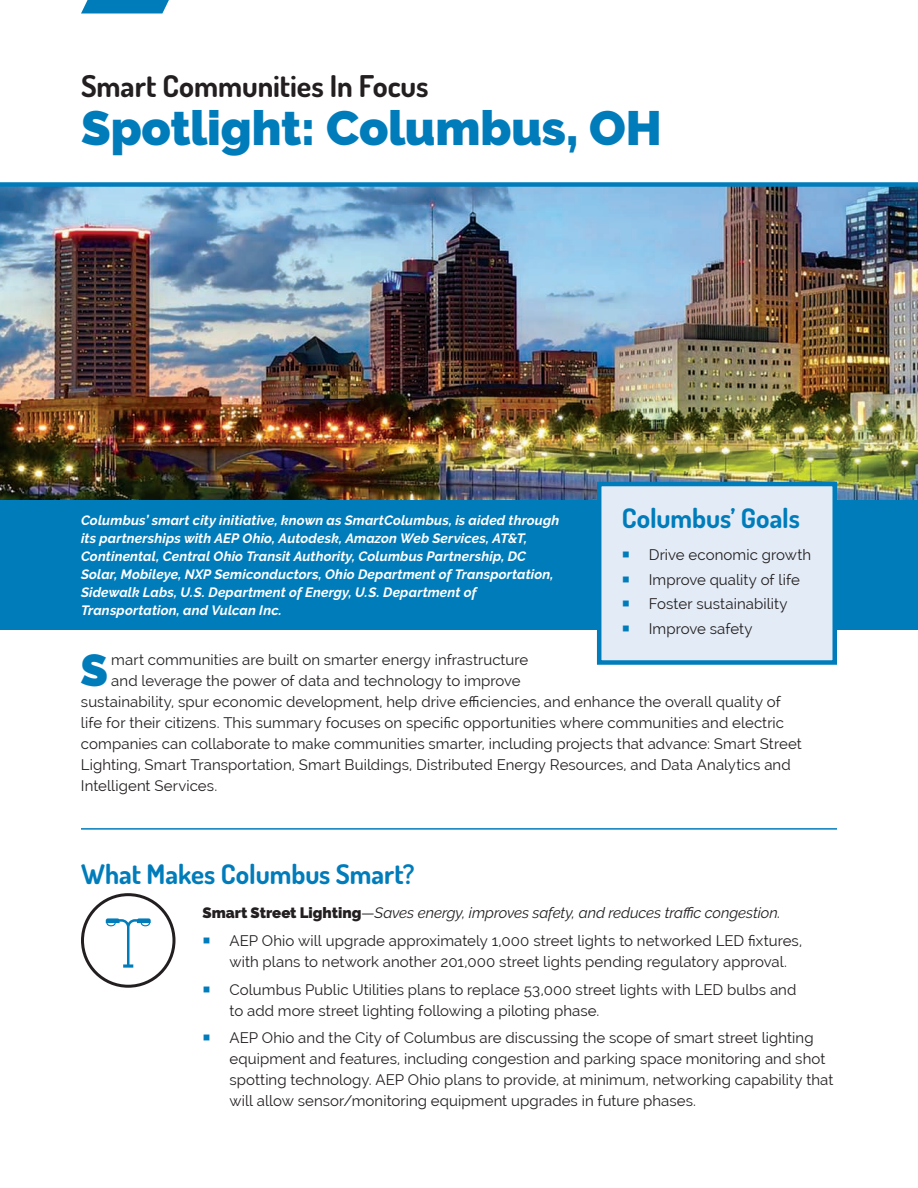
<style>
.page{position:relative;width:918px;height:1188px;background:#fff}
.page>*{position:absolute;margin:0;border:0;box-sizing:border-box;transform-origin:0 0}
.t1{font:900 48px "Raleway";color:#007cbb}
.t2{font:900 44.55px "Raleway";color:#007cbb}
.t3{font:700 30px "Dosis";letter-spacing:-.005em;color:#231f20}
.t4{font:700 27px "Dosis";letter-spacing:-.005em;color:#007cbb}
.t5{font:15px/21px "Raleway";letter-spacing:.005em;color:#231f20}
.t6{font:italic 15px "Raleway";letter-spacing:-.005em;color:#231f20}
.t7{font:italic 700 13.5px/18px "Raleway";letter-spacing:.01em;color:#fff}
.s1{color:#007cbb}
.s2{font-weight:900;font-style:normal}
.s3{font-style:normal}
</style>
<div class="page">
<hr style="left:81px;top:828px;width:756px;height:2px;background:#007cbb">
<img style="left:0;top:187px;width:918px;height:314px">
<div style="left:0;top:182px;width:918px;height:5px;background:#007cbb"></div>
<svg style="left:81px;top:0;width:88px;height:14px"></svg>
<div style="left:81px;top:893px;width:95px;height:95px;border:3px solid #231f20;border-radius:50%"></div>
<svg style="left:106px;top:918px;width:45px;height:50px"></svg>
<div style="left:0;top:501px;width:918px;height:129px;background:#007cbb"></div>
<div style="left:599px;top:484px;width:236px;height:179px;background:#e2ebf6"></div>
<div style="left:597px;top:482px;width:240px;height:183px;border:4px solid #007cbb"></div>
<h3 class="t3" style="left:81px;top:66px;width:349px">Smart Communities In Focus</h3>
<h1 class="t1" style="left:81px;top:100px;width:582px">Spotlight: Columbus, OH</h1>
<p class="t7" style="left:81px;top:511px;width:480px">Columbus’ smart city initiative, known as SmartColumbus, is aided through its partnerships with AEP Ohio, Autodesk, Amazon Web Services, AT&amp;T, Continental, Central Ohio Transit Authority, Columbus Partnership, DC Solar, Mobileye, NXP Semiconductors, Ohio Department of Transportation, Sidewalk Labs, U.S. Department of Energy, U.S. Department of Transportation, and Vulcan Inc.</p>
<h3 class="t4" style="left:622px;top:501px;width:180px">Columbus’ Goals</h3>
<p class="t5" style="left:622px;top:544px;width:191px"><span class="s1">○</span> Drive economic growth</p>
<p class="t5" style="left:622px;top:569px;width:180px"><span class="s1">○</span> Improve quality of life</p>
<p class="t5" style="left:622px;top:593px;width:167px"><span class="s1">○</span> Foster sustainability</p>
<p class="t5" style="left:622px;top:618px;width:132px"><span class="s1">○</span> Improve safety</p>
<h2 class="t2" style="left:80px;top:644px;width:29px">S</h2>
<p class="t5" style="left:111px;top:649px;width:419px">mart communities are built on smarter energy infrastructure</p>
<p class="t5" style="left:111px;top:670px;width:411px">and leverage the power of data and technology to improve</p>
<p class="t5" style="left:81px;top:691px;width:702px">sustainability, spur economic development, help drive efficiencies, and enhance the overall quality of</p>
<p class="t5" style="left:81px;top:712px;width:705px">life for their citizens. This summary focuses on specific opportunities where communities and electric</p>
<p class="t5" style="left:81px;top:733px;width:722px">companies can collaborate to make communities smarter, including projects that advance: Smart Street</p>
<p class="t5" style="left:81px;top:754px;width:711px">Lighting, Smart Transportation, Smart Buildings, Distributed Energy Resources, and Data Analytics and</p>
<p class="t5" style="left:81px;top:775px;width:138px">Intelligent Services.</p>
<h3 class="t4" style="left:81px;top:856px;width:335px">What Makes Columbus Smart?</h3>
<p class="t6" style="left:202px;top:904px;width:580px"><span class="s2">Smart Street Lighting</span><span class="s3">—</span>Saves energy, improves safety, and reduces traffic congestion.</p>
<p class="t5" style="left:230px;top:930px;width:574px;text-indent:-27px"><span class="s1">○</span> AEP Ohio will upgrade approximately 1,000 street lights to networked LED fixtures, with plans to network another 201,000 street lights pending regulatory approval.</p>
<p class="t5" style="left:230px;top:979px;width:568px;text-indent:-27px"><span class="s1">○</span> Columbus Public Utilities plans to replace 53,000 street lights with LED bulbs and to add more street lighting following a piloting phase.</p>
<p class="t5" style="left:230px;top:1028px;width:605px;text-indent:-27px"><span class="s1">○</span> AEP Ohio and the City of Columbus are discussing the scope of smart street lighting equipment and features, including congestion and parking space monitoring and shot spotting technology. AEP Ohio plans to provide, at minimum, networking capability that will allow sensor/monitoring equipment upgrades in future phases.</p>
</div>
